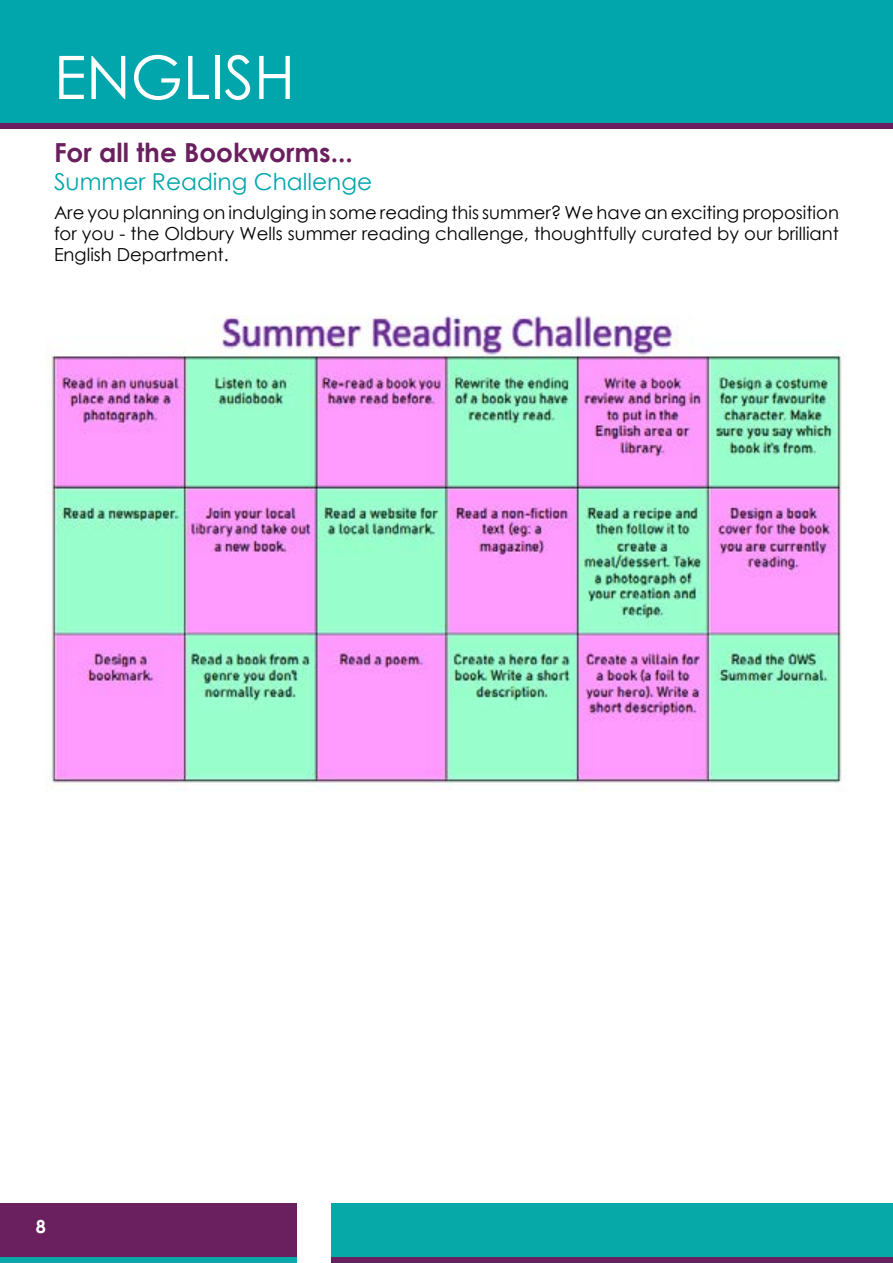
<style>
.page{position:relative;width:893px;height:1263px;background:#fff}
.page>*{position:absolute;margin:0;border:0;box-sizing:border-box;transform-origin:0 0}
.t1{font:60px "Century Gothic";color:#fff}
.t2{font:700 26.25px "Century Gothic";color:#6a205f}
.t3{font:23.25px "Century Gothic";color:#00a6ab}
.t4{font:18px/21px "Century Gothic";color:#000;text-align:justify}
.t5{font:700 18px "Century Gothic";color:#fff}
</style>
<div class="page">
<div style="left:0;top:0;width:893px;height:123px;background:#00a6ab"></div>
<div style="left:0;top:1204px;width:296px;height:54px;background:#6a205f"></div>
<div style="left:332px;top:1203px;width:561px;height:55px;background:#06a9a8"></div>
<div style="left:0;top:1257px;width:296px;height:6px;background:#06a9a8"></div>
<div style="left:332px;top:1257px;width:561px;height:6px;background:#6a205f"></div>
<div style="left:0;top:123px;width:893px;height:6px;background:#6a205f"></div>
<img style="left:45px;top:315px;width:802px;height:470px">
<h1 class="t1" style="left:54px;top:35px;width:243px">ENGLISH</h1>
<h2 class="t2" style="left:54px;top:133px;width:300px">For all the Bookworms...</h2>
<p class="t3" style="left:54px;top:166px;width:320px">Summer Reading Challenge</p>
<p class="t4" style="left:54px;top:201px;width:786px">Are you planning on indulging in some reading this summer? We have an exciting proposition for you - the Oldbury Wells summer reading challenge, thoughtfully curated by our brilliant English Department.</p>
<p class="t5" style="left:36px;top:1213px;width:12px">8</p>
</div>
